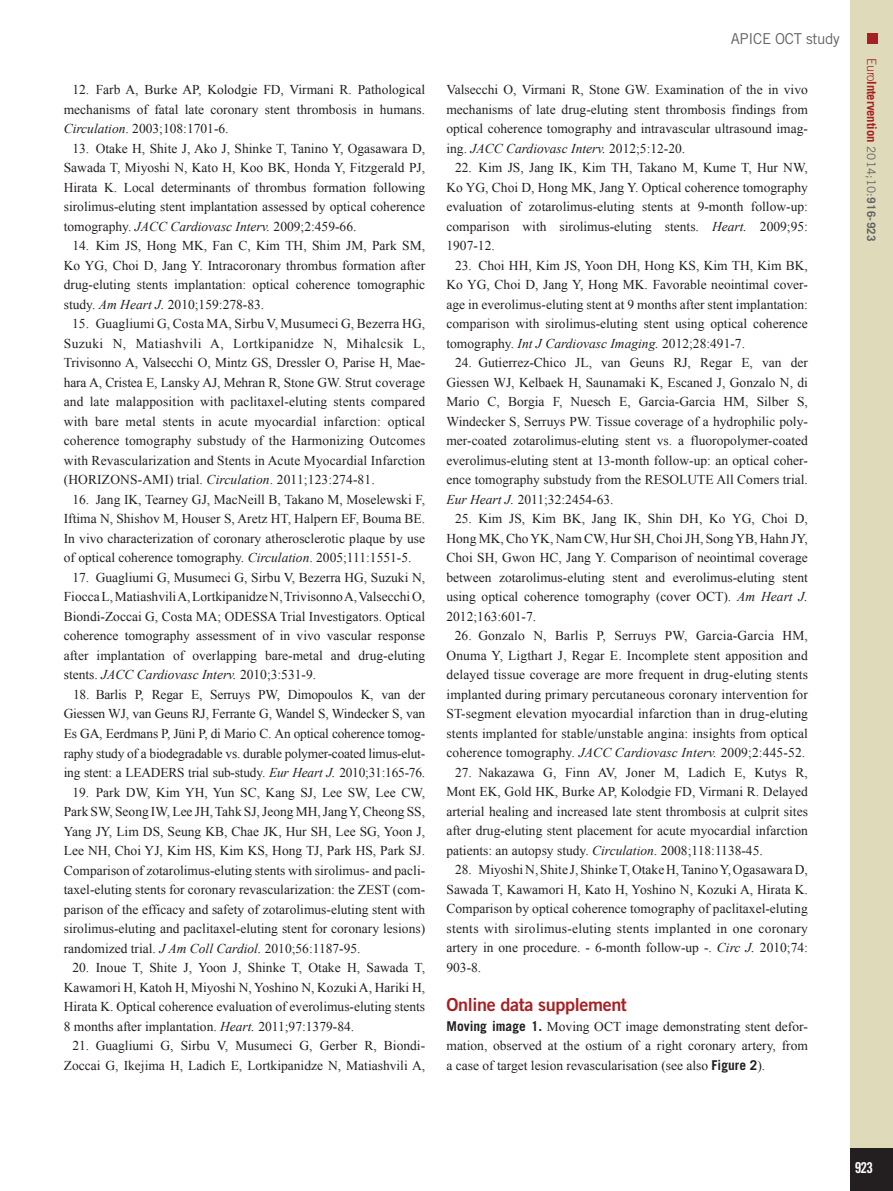
<style>
.page{position:relative;width:893px;height:1191px;background:#fff}
.page>*{position:absolute;margin:0;border:0;box-sizing:border-box;transform-origin:0 0}
.t1{font:18px "Trade Gothic LT Std Bd 2";letter-spacing:-.02em;color:#a72023}
.t2{font:15px "Trade Gothic LT Std";letter-spacing:-.02em;color:#636366}
.t3{font:15px "Trade Gothic LT Std Bd Cn 20";color:#fff}
.t4{font:13.5px/19.5px "Times New Roman";color:#231f20;text-align:justify}
.t5{font:700 12.75px "Trade Gothic LT Std";letter-spacing:-.01em;color:#a72023}
.s1{font-style:italic}
.s2{font-family:"Trade Gothic LT Std";font-weight:700}
.s3{font-weight:300}
.s4{font-weight:400;font-size:11.7px;color:#636366}
.s5{font-size:11.7px;color:#636366}
</style>
<div class="page">
<div style="left:850px;top:0;width:43px;height:1191px;background:#dedaba"></div>
<div style="left:850px;top:1148px;width:43px;height:43px;background:#231f20"></div>
<div style="left:867px;top:34px;width:11px;height:10px;background:#a72023"></div>
<p class="t4" style="left:64px;top:80px;width:363px;text-indent:9px">12. Farb A, Burke AP, Kolodgie FD, Virmani R. Pathological mechanisms of fatal late coronary stent thrombosis in humans.<br><span class="s1">Circulation</span>. 2003;108:1701-6.</p>
<p class="t4" style="left:64px;top:138px;width:363px;text-indent:9px">13. Otake H, Shite J, Ako J, Shinke T, Tanino Y, Ogasawara D, Sawada T, Miyoshi N, Kato H, Koo BK, Honda Y, Fitzgerald PJ, Hirata K. Local determinants of thrombus formation following sirolimus-eluting stent implantation assessed by optical coherence tomography. <span class="s1">JACC Cardiovasc Interv.</span> 2009;2:459-66.</p>
<p class="t4" style="left:64px;top:236px;width:363px;text-indent:9px">14. Kim JS, Hong MK, Fan C, Kim TH, Shim JM, Park SM, Ko YG, Choi D, Jang Y. Intracoronary thrombus formation after drug-eluting stents implantation: optical coherence tomographic study. <span class="s1">Am Heart J.</span> 2010;159:278-83.</p>
<p class="t4" style="left:64px;top:314px;width:363px;text-indent:8px">15. Guagliumi G, Costa MA, Sirbu V, Musumeci G, Bezerra HG, Suzuki N, Matiashvili A, Lortkipanidze N, Mihalcsik L, Trivisonno A, Valsecchi O, Mintz GS, Dressler O, Parise H, Mae&shy;hara A, Cristea E, Lansky AJ, Mehran R, Stone GW. Strut coverage and late malapposition with paclitaxel-eluting stents compared with bare metal stents in acute myocardial infarction: optical coherence tomography substudy of the Harmonizing Outcomes with Revascularization and Stents in Acute Myocardial Infarction (HORIZONS-AMI) trial. <span class="s1">Circulation</span>. 2011;123:274-81.</p>
<p class="t4" style="left:64px;top:489px;width:363px;text-indent:9px">16. Jang IK, Tearney GJ, MacNeill B, Takano M, Moselewski F, Iftima N, Shishov M, Houser S, Aretz HT, Halpern EF, Bouma BE.<br>In vivo characterization of coronary atherosclerotic plaque by use of optical coherence tomography. <span class="s1">Circulation</span>. 2005;111:1551-5.</p>
<p class="t4" style="left:64px;top:567px;width:363px;text-indent:9px">17. Guagliumi G, Musumeci G, Sirbu V, Bezerra HG, Suzuki N, Fiocca L, Matiashvili A, Lortkipanidze N, Trivisonno A, Valsecchi O, Biondi-Zoccai G, Costa MA; ODESSA Trial Investigators. Optical coherence tomography assessment of in vivo vascular response after implantation of overlapping bare-metal and drug-eluting stents. <span class="s1">JACC Cardiovasc Interv.</span> 2010;3:531-9.</p>
<p class="t4" style="left:64px;top:684px;width:363px;text-indent:9px">18. Barlis P, Regar E, Serruys PW, Dimopoulos K, van der Giessen WJ, van Geuns RJ, Ferrante G, Wandel S, Windecker S, van Es GA, Eerdmans P, Jüni P, di Mario C. An optical coherence tomog&shy;raphy study of a biodegradable vs. durable polymer-coated limus-elut&shy;ing stent: a LEADERS trial sub-study. <span class="s1">Eur Heart J.</span> 2010;31:165-76.</p>
<p class="t4" style="left:64px;top:782px;width:363px;text-indent:9px">19. Park DW, Kim YH, Yun SC, Kang SJ, Lee SW, Lee CW, Park SW, Seong IW, Lee JH, Tahk SJ, Jeong MH, Jang Y, Cheong SS, Yang JY, Lim DS, Seung KB, Chae JK, Hur SH, Lee SG, Yoon J, Lee NH, Choi YJ, Kim HS, Kim KS, Hong TJ, Park HS, Park SJ.<br>Comparison of zotarolimus-eluting stents with sirolimus- and pacli&shy;taxel-eluting stents for coronary revascularization: the ZEST (com&shy;parison of the efficacy and safety of zotarolimus-eluting stent with sirolimus-eluting and paclitaxel-eluting stent for coronary lesions) randomized trial. <span class="s1">J Am Coll Cardiol.</span> 2010;56:1187-95.</p>
<p class="t4" style="left:64px;top:957px;width:363px;text-indent:9px">20. Inoue T, Shite J, Yoon J, Shinke T, Otake H, Sawada T, Kawamori H, Katoh H, Miyoshi N, Yoshino N, Kozuki A, Hariki H, Hirata K. Optical coherence evaluation of everolimus-eluting stents 8 months after implantation. <span class="s1">Heart.</span> 2011;97:1379-84.</p>
<p class="t4" style="left:64px;top:1035px;width:363px;text-align:right">21. Guagliumi G, Sirbu V, Musumeci G, Gerber R, Biondi-<br>Zoccai G, Ikejima H, Ladich E, Lortkipanidze N, Matiashvili A,</p>
<p class="t2" style="left:731px;top:30px;width:111px">APICE OCT study</p>
<p class="t4" style="left:446px;top:80px;width:363px">Valsecchi O, Virmani R, Stone GW. Examination of the in vivo mechanisms of late drug-eluting stent thrombosis findings from optical coherence tomography and intravascular ultrasound imag&shy;ing. <span class="s1">JACC Cardiovasc Interv.</span> 2012;5:12-20.</p>
<p class="t4" style="left:446px;top:158px;width:363px;text-indent:9px">22. Kim JS, Jang IK, Kim TH, Takano M, Kume T, Hur NW, Ko YG, Choi D, Hong MK, Jang Y. Optical coherence tomography evaluation of zotarolimus-eluting stents at 9-month follow-up: comparison with sirolimus-eluting stents. <span class="s1">Heart.</span> 2009;95:<br>1907-12.</p>
<p class="t4" style="left:446px;top:255px;width:363px;text-indent:9px">23. Choi HH, Kim JS, Yoon DH, Hong KS, Kim TH, Kim BK, Ko YG, Choi D, Jang Y, Hong MK. Favorable neointimal cover&shy;age in everolimus-eluting stent at 9 months after stent implantation: comparison with sirolimus-eluting stent using optical coherence tomography. <span class="s1">Int J Cardiovasc Imaging.</span> 2012;28:491-7.</p>
<p class="t4" style="left:446px;top:353px;width:363px;text-indent:9px">24. Gutierrez-Chico JL, van Geuns RJ, Regar E, van der Giessen WJ, Kelbaek H, Saunamaki K, Escaned J, Gonzalo N, di Mario C, Borgia F, Nuesch E, Garcia-Garcia HM, Silber S, Windecker S, Serruys PW. Tissue coverage of a hydrophilic poly&shy;mer-coated zotarolimus-eluting stent vs. a fluoropolymer-coated everolimus-eluting stent at 13-month follow-up: an optical coher&shy;ence tomography substudy from the RESOLUTE All Comers trial.<br><span class="s1">Eur Heart J.</span> 2011;32:2454-63.</p>
<p class="t4" style="left:446px;top:509px;width:363px;text-indent:9px">25. Kim JS, Kim BK, Jang IK, Shin DH, Ko YG, Choi D, Hong MK, Cho YK, Nam CW, Hur SH, Choi JH, Song YB, Hahn JY, Choi SH, Gwon HC, Jang Y. Comparison of neointimal coverage between zotarolimus-eluting stent and everolimus-eluting stent using optical coherence tomography (cover OCT). <span class="s1">Am Heart J.<br></span>2012;163:601-7.</p>
<p class="t4" style="left:446px;top:626px;width:363px;text-indent:8px">26. Gonzalo N, Barlis P, Serruys PW, Garcia-Garcia HM, Onuma Y, Ligthart J, Regar E. Incomplete stent apposition and delayed tissue coverage are more frequent in drug-eluting stents implanted during primary percutaneous coronary intervention for ST-segment elevation myocardial infarction than in drug-eluting stents implanted for stable/unstable angina: insights from optical coherence tomography. <span class="s1">JACC Cardiovasc Interv.</span> 2009;2:445-52.</p>
<p class="t4" style="left:446px;top:762px;width:363px;text-indent:9px">27. Nakazawa G, Finn AV, Joner M, Ladich E, Kutys R, Mont EK, Gold HK, Burke AP, Kolodgie FD, Virmani R. Delayed arterial healing and increased late stent thrombosis at culprit sites after drug-eluting stent placement for acute myocardial infarction patients: an autopsy study. <span class="s1">Circulation</span>. 2008;118:1138-45.</p>
<p class="t4" style="left:446px;top:859px;width:363px;text-indent:9px">28. Miyoshi N, Shite J, Shinke T, Otake H, Tanino Y, Ogasawara D, Sawada T, Kawamori H, Kato H, Yoshino N, Kozuki A, Hirata K.<br>Comparison by optical coherence tomography of paclitaxel-eluting stents with sirolimus-eluting stents implanted in one coronary artery in one procedure. - 6-month follow-up -. <span class="s1">Circ J.</span> 2010;74:<br>903-8.</p>
<h1 class="t1" style="left:446px;top:993px;width:182px">Online data supplement</h1>
<p class="t4" style="left:446px;top:1016px;width:363px"><span class="s2">Moving image 1.</span> Moving OCT image demonstrating stent defor&shy;mation, observed at the ostium of a right coronary artery, from a case of target lesion revascularisation (see also <span class="s2">Figure 2</span>).</p>
<p class="t5" style="left:879px;top:58px;width:185px;rotate:90deg"><span class="s3">Euro</span>Intervention <span class="s4">2014;10:</span><span class="s5">916-923</span></p>
<p class="t3" style="left:855px;top:1158px;width:20px">923</p>
</div>
